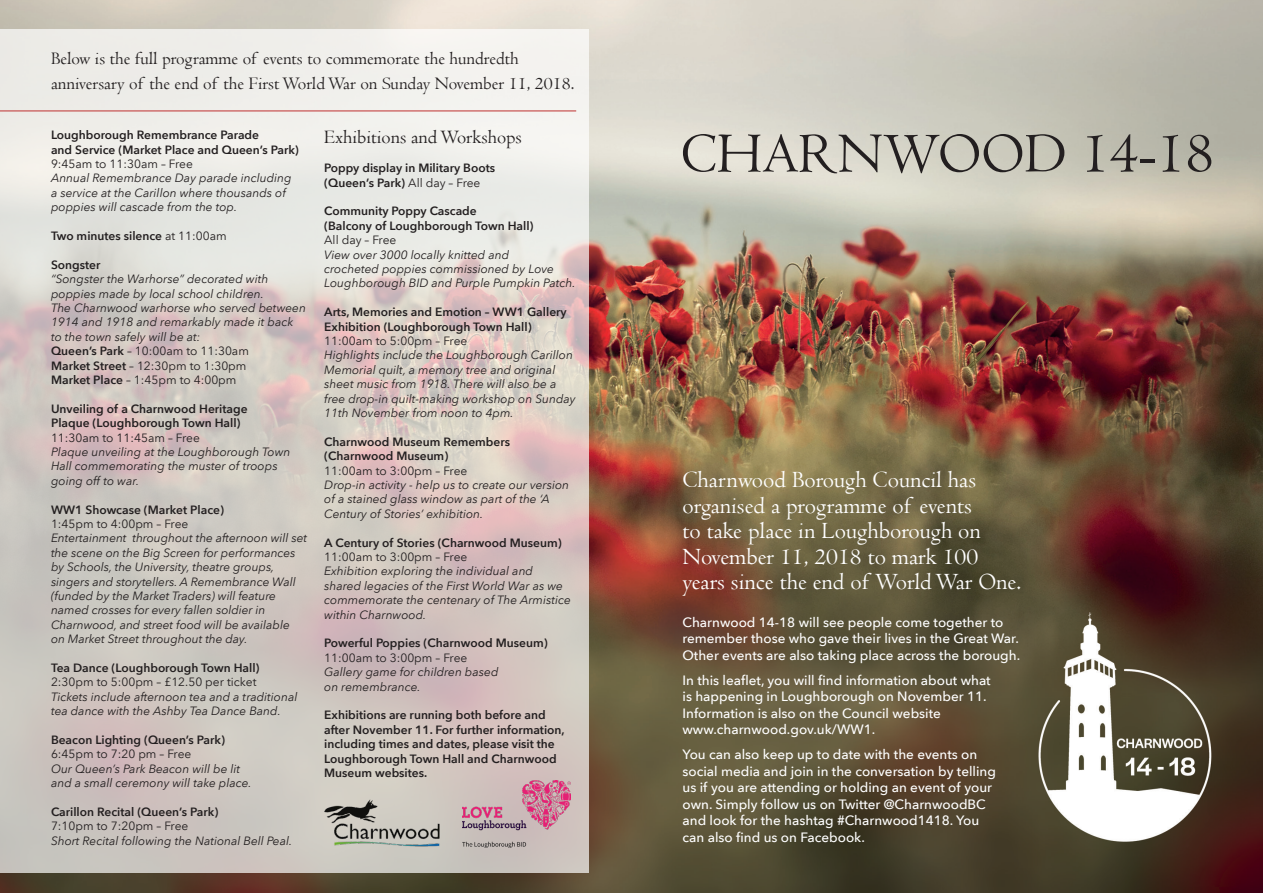
<style>
.page{position:relative;width:1263px;height:893px;background:#fff}
.page>*{position:absolute;margin:0;border:0;box-sizing:border-box;transform-origin:0 0}
.t1{font:58.5px "Centaur";color:#231f20}
.t2{font:24.15px/25.5px "Centaur";color:#fff}
.t3{font:19.65px "Centaur";color:#231f20}
.t4{font:18.3px/25.5px "Centaur";color:#231f20}
.t5{font:500 13.5px/16.5px "Avenir Next LT Pro";color:#fff}
.t6{font:italic 12px/14.4px "Avenir Next LT Pro";color:#231f20}
.t7{font:600 12px/14.4px "Avenir Next LT Pro";color:#231f20}
.t8{font:12px "Avenir Next LT Pro";color:#231f20}
.s1{font-style:normal}
.s2{font-weight:400}
.s3{font-weight:600;font-style:normal}
.s4{font-weight:600}
</style>
<div class="page">
<img style="left:0;top:0;width:1263px;height:893px">
<svg style="left:0;top:30px;width:589px;height:843px;background:#d9d1cc"></svg>
<hr style="left:0;top:111px;width:576px;height:1px;background:#bf3030">
<img style="left:320px;top:791px;width:125px;height:63px">
<img style="left:462px;top:781px;width:109px;height:67px">
<p class="t4" style="left:51px;top:45px;width:525px">Below is the full programme of events to commemorate the hundredth anniversary of the end of the First World War on Sunday November 11, 2018.</p>
<p class="t7" style="left:51px;top:128px;width:249px">Loughborough Remembrance Parade<br>and Service (Market Place and Queen’s Park)</p>
<p class="t6" style="left:51px;top:157px;width:242px"><span class="s1">9:45am to 11:30am – Free<br></span>Annual Remembrance Day parade including a service at the Carillon where thousands of poppies will cascade from the top.</p>
<p class="t7" style="left:51px;top:228px;width:177px">Two minutes silence <span class="s2">at 11:00am</span></p>
<p class="t6" style="left:51px;top:257px;width:256px"><span class="s3">Songster<br></span>“Songster the Warhorse” decorated with poppies made by local school children.<br>The Charnwood warhorse who served between 1914 and 1918 and remarkably made it back to the town safely will be at:</p>
<p class="t8" style="left:51px;top:344px;width:199px"><span class="s4">Queen’s Park</span> – 10:00am to 11:30am</p>
<p class="t8" style="left:51px;top:358px;width:197px"><span class="s4">Market Street</span> – 12:30pm to 1:30pm</p>
<p class="t8" style="left:51px;top:373px;width:187px"><span class="s4">Market Place</span> – 1:45pm to 4:00pm</p>
<p class="t6" style="left:51px;top:401px;width:241px"><span class="s3">Unveiling of a Charnwood Heritage<br>Plaque (Loughborough Town Hall)<br></span><span class="s1">11:30am to 11:45am – Free<br></span>Plaque unveiling at the Loughborough Town<br>Hall commemorating the muster of troops going off to war.</p>
<p class="t6" style="left:51px;top:502px;width:258px"><span class="s3">WW1 Showcase (Market Place)<br></span><span class="s1">1:45pm to 4:00pm – Free<br></span>Entertainment throughout the afternoon will set the scene on the Big Screen for performances by Schools, the University, theatre groups, singers and storytellers. A Remembrance Wall (funded by the Market Traders) will feature named crosses for every fallen soldier in Charnwood, and street food will be available<br>on Market Street throughout the day.</p>
<p class="t7" style="left:51px;top:660px;width:210px">Tea Dance (Loughborough Town Hall)</p>
<p class="t6" style="left:51px;top:675px;width:248px"><span class="s1">2:30pm to 5:00pm – £12.50 per ticket<br></span>Tickets include afternoon tea and a traditional tea dance with the Ashby Tea Dance Band.</p>
<p class="t6" style="left:51px;top:733px;width:202px"><span class="s3">Beacon Lighting (Queen’s Park)<br></span><span class="s1">6:45pm to 7:20 pm – Free<br></span>Our Queen’s Park Beacon will be lit and a small ceremony will take place.</p>
<p class="t6" style="left:51px;top:805px;width:243px"><span class="s3">Carillon Recital (Queen’s Park)<br></span><span class="s1">7:10pm to 7:20pm – Free<br></span>Short Recital following the National Bell Peal.</p>
<p class="t3" style="left:324px;top:125px;width:199px">Exhibitions and Workshops</p>
<p class="t7" style="left:324px;top:161px;width:172px">Poppy display in Military Boots (Queen’s Park) <span class="s2">All day – Free</span></p>
<p class="t7" style="left:324px;top:204px;width:211px">Community Poppy Cascade<br>(Balcony of Loughborough Town Hall)</p>
<p class="t8" style="left:324px;top:233px;width:74px">All day – Free</p>
<p class="t6" style="left:324px;top:247px;width:253px">View over 3000 locally knitted and<br>crocheted poppies commissioned by Love<br>Loughborough BID and Purple Pumpkin Patch.</p>
<p class="t7" style="left:324px;top:305px;width:244px">Arts, Memories and Emotion – WW1 Gallery<br>Exhibition (Loughborough Town Hall)</p>
<p class="t8" style="left:324px;top:334px;width:145px">11:00am to 5:00pm – Free</p>
<p class="t6" style="left:324px;top:348px;width:253px">Highlights include the Loughborough Carillon Memorial quilt, a memory tree and original sheet music from 1918. There will also be a free drop-in quilt-making workshop on Sunday 11th November from noon to 4pm.</p>
<p class="t7" style="left:324px;top:434px;width:187px">Charnwood Museum Remembers (Charnwood Museum)</p>
<p class="t8" style="left:324px;top:463px;width:145px">11:00am to 3:00pm – Free</p>
<p class="t6" style="left:324px;top:478px;width:246px">Drop-in activity - help us to create our version of a stained glass window as part of the ‘A<br>Century of Stories’ exhibition.</p>
<p class="t7" style="left:324px;top:535px;width:239px">A Century of Stories (Charnwood Museum)</p>
<p class="t8" style="left:324px;top:550px;width:145px">11:00am to 3:00pm – Free</p>
<p class="t6" style="left:324px;top:564px;width:248px">Exhibition exploring the individual and shared legacies of the First World War as we commemorate the centenary of The Armistice within Charnwood.</p>
<p class="t7" style="left:324px;top:636px;width:225px">Powerful Poppies (Charnwood Museum)</p>
<p class="t8" style="left:324px;top:650px;width:145px">11:00am to 3:00pm – Free</p>
<p class="t6" style="left:324px;top:665px;width:176px">Gallery game for children based on remembrance.</p>
<p class="t7" style="left:324px;top:708px;width:242px">Exhibitions are running both before and after November 11. For further information, including times and dates, please visit the Loughborough Town Hall and Charnwood Museum websites.</p>
<p class="t1" style="left:680px;top:118px;width:535px">CHARNWOOD 14-18</p>
<p class="t2" style="left:682px;top:467px;width:340px">Charnwood Borough Council has organised a programme of events<br>to take place in Loughborough on<br>November 11, 2018 to mark 100 years since the end of World War One.</p>
<p class="t5" style="left:682px;top:614px;width:339px">Charnwood 14-18 will see people come together to remember those who gave their lives in the Great War.<br>Other events are also taking place across the borough.</p>
<p class="t5" style="left:682px;top:672px;width:310px">In this leaflet, you will find information about what is happening in Loughborough on November 11.<br>Information is also on the Council website www.charnwood.gov.uk/WW1.</p>
<p class="t5" style="left:682px;top:746px;width:315px">You can also keep up to date with the events on social media and join in the conversation by telling us if you are attending or holding an event of your own. Simply follow us on Twitter @CharnwoodBC and look for the hashtag #Charnwood1418. You can also find us on Facebook.</p>
</div>
